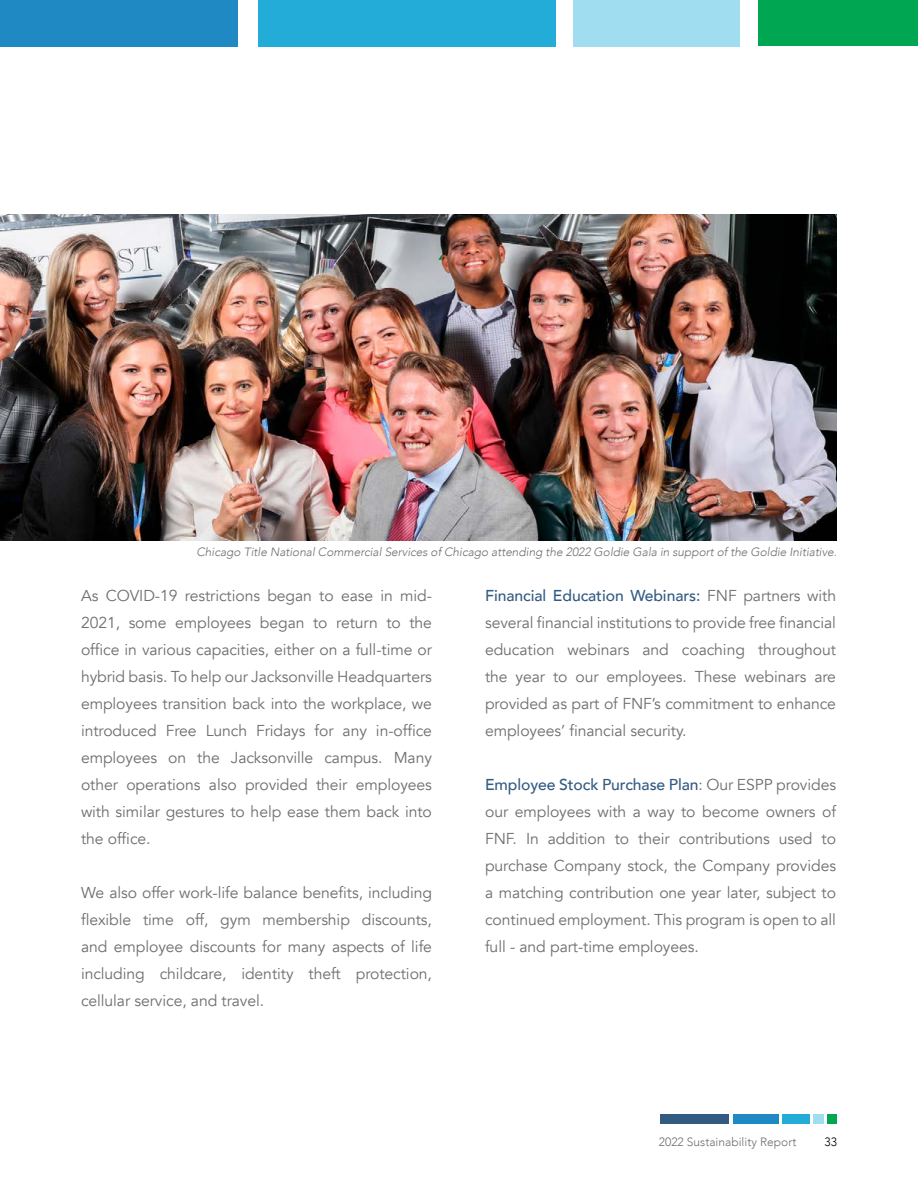
<style>
.page{position:relative;width:918px;height:1188px;background:#fff}
.page>*{position:absolute;margin:0;border:0;box-sizing:border-box;transform-origin:0 0}
.t1{font:15.75px/27px "Avenir";letter-spacing:-.005em;color:#6d6e71;text-align:justify}
.t2{font:italic 300 12px "Avenir";letter-spacing:-.005em;color:#6d6e71}
.t3{font:300 12px "Avenir";color:#6d6e71}
.t4{font:300 12px "Avenir";color:#000}
.s1{font-weight:500;color:#335b82}
</style>
<div class="page">
<div style="left:0;top:0;width:237px;height:46px;background:#1e89c3"></div>
<div style="left:258px;top:0;width:298px;height:46px;background:#24acd9"></div>
<div style="left:573px;top:0;width:167px;height:46px;background:#a1ddf1"></div>
<div style="left:758px;top:0;width:160px;height:46px;background:#00a651"></div>
<div style="left:660px;top:1115px;width:69px;height:9px;background:#335b82"></div>
<div style="left:733px;top:1115px;width:46px;height:9px;background:#1e89c3"></div>
<div style="left:783px;top:1115px;width:27px;height:9px;background:#24acd9"></div>
<div style="left:813px;top:1115px;width:11px;height:9px;background:#a1ddf1"></div>
<div style="left:828px;top:1115px;width:9px;height:9px;background:#00a651"></div>
<img style="left:0;top:215px;width:837px;height:326px">
<p class="t2" style="left:197px;top:545px;width:642px">Chicago Title National Commercial Services of Chicago attending the 2022 Goldie Gala in support of the Goldie Initiative.</p>
<p class="t1" style="left:81px;top:582px;width:353px">As COVID-19 restrictions began to ease in mid-2021, some employees began to return to the office in various capacities, either on a full-time or hybrid basis. To help our Jacksonville Headquarters employees transition back into the workplace, we introduced Free Lunch Fridays for any in-office employees on the Jacksonville campus. Many other operations also provided their employees with similar gestures to help ease them back into the office.</p>
<p class="t1" style="left:81px;top:879px;width:353px">We also offer work-life balance benefits, including flexible time off, gym membership discounts, and employee discounts for many aspects of life including childcare, identity theft protection, cellular service, and travel.</p>
<p class="t1" style="left:485px;top:582px;width:353px"><span class="s1">Financial Education Webinars:</span> FNF partners with several financial institutions to provide free financial education webinars and coaching throughout the year to our employees. These webinars are provided as part of FNF’s commitment to enhance employees’ financial security.</p>
<p class="t1" style="left:485px;top:771px;width:353px"><span class="s1">Employee Stock Purchase Plan</span>: Our ESPP provides our employees with a way to become owners of FNF. In addition to their contributions used to purchase Company stock, the Company provides a matching contribution one year later, subject to continued employment. This program is open to all full - and part-time employees.</p>
<p class="t3" style="left:659px;top:1135px;width:139px">2022 Sustainability Report</p>
<p class="t4" style="left:825px;top:1135px;width:14px">33</p>
</div>
